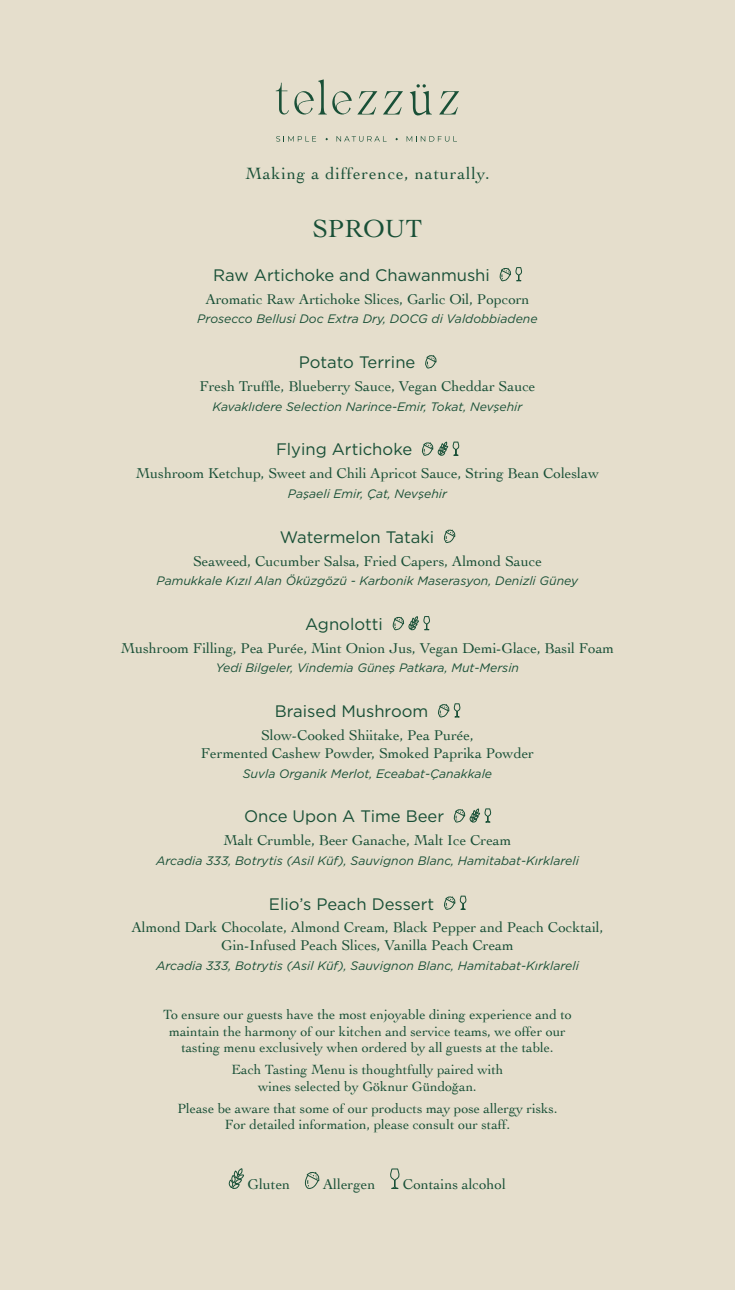
<style>
.page{position:relative;width:735px;height:1290px;background:#fff}
.page>*{position:absolute;margin:0;border:0;box-sizing:border-box;transform-origin:0 0}
.t1{font:26.07px "Cochin";color:#195037}
.t2{font:17.15px "Cochin";letter-spacing:.05em;color:#195037}
.t3{font:16.62px "Gotham";color:#195037}
.t4{font:14.88px/17.8px "Cochin";color:#195037;text-align:center}
.t5{font:14px/16.8px "Cochin";color:#195037;text-align:center}
.t6{font:italic 12.25px "Gotham";color:#195037}
</style>
<div class="page">
<div style="left:0;top:0;width:734px;height:1290px;background:#e5decc"></div>
<svg style="left:499px;top:267px;width:23px;height:15px"></svg>
<svg style="left:425px;top:355px;width:12px;height:14px"></svg>
<svg style="left:421px;top:441px;width:38px;height:15px"></svg>
<svg style="left:443px;top:529px;width:13px;height:14px"></svg>
<svg style="left:392px;top:616px;width:38px;height:15px"></svg>
<svg style="left:438px;top:703px;width:23px;height:15px"></svg>
<svg style="left:453px;top:808px;width:38px;height:15px"></svg>
<svg style="left:444px;top:895px;width:23px;height:15px"></svg>
<svg style="left:276px;top:136px;width:40px;height:6px"></svg>
<svg style="left:336px;top:136px;width:50px;height:6px"></svg>
<svg style="left:406px;top:136px;width:50px;height:6px"></svg>
<svg style="left:275px;top:79px;width:51px;height:36px"></svg>
<svg style="left:332px;top:91px;width:19px;height:23px"></svg>
<svg style="left:357px;top:91px;width:20px;height:23px"></svg>
<svg style="left:383px;top:91px;width:20px;height:23px"></svg>
<svg style="left:439px;top:91px;width:20px;height:23px"></svg>
<svg style="left:409px;top:84px;width:22px;height:32px"></svg>
<svg style="left:229px;top:1168px;width:15px;height:21px"></svg>
<svg style="left:304px;top:1172px;width:16px;height:17px"></svg>
<svg style="left:390px;top:1168px;width:10px;height:21px"></svg>
<p class="t2" style="left:245px;top:162px;width:245px">Making a difference, naturally.</p>
<h1 class="t1" style="left:312px;top:211px;width:111px">SPROUT</h1>
<p class="t3" style="left:213px;top:264px;width:278px">Raw Artichoke and Chawanmushi</p>
<p class="t4" style="left:205px;top:289px;width:325px">Aromatic Raw Artichoke Slices, Garlic Oil, Popcorn</p>
<p class="t6" style="left:197px;top:311px;width:341px">Prosecco Bellusi Doc Extra Dry, DOCG di Valdobbiadene</p>
<p class="t3" style="left:298px;top:352px;width:118px">Potato Terrine</p>
<p class="t4" style="left:199px;top:377px;width:337px">Fresh Truffle, Blueberry Sauce, Vegan Cheddar Sauce</p>
<p class="t6" style="left:212px;top:398px;width:311px">Kavaklıdere Selection Narince-Emir, Tokat, Nevşehir</p>
<p class="t3" style="left:276px;top:439px;width:138px">Flying Artichoke</p>
<p class="t4" style="left:136px;top:464px;width:464px">Mushroom Ketchup, Sweet and Chili Apricot Sauce, String Bean Coleslaw</p>
<p class="t6" style="left:288px;top:486px;width:160px">Paşaeli Emir, Çat, Nevşehir</p>
<p class="t3" style="left:280px;top:526px;width:156px">Watermelon Tataki</p>
<p class="t4" style="left:193px;top:551px;width:350px">Seaweed, Cucumber Salsa, Fried Capers, Almond Sauce</p>
<p class="t6" style="left:156px;top:573px;width:423px">Pamukkale Kızıl Alan Öküzgözü - Karbonik Maserasyon, Denizli Güney</p>
<p class="t3" style="left:305px;top:613px;width:79px">Agnolotti</p>
<p class="t4" style="left:121px;top:638px;width:494px">Mushroom Filling, Pea Purée, Mint Onion Jus, Vegan Demi-Glace, Basil Foam</p>
<p class="t6" style="left:216px;top:660px;width:304px">Yedi Bilgeler, Vindemia Güneş Patkara, Mut-Mersin</p>
<p class="t3" style="left:275px;top:701px;width:155px">Braised Mushroom</p>
<p class="t4" style="left:201px;top:725px;width:334px">Slow-Cooked Shiitake, Pea Purée,<br>Fermented Cashew Powder, Smoked Paprika Powder</p>
<p class="t6" style="left:243px;top:765px;width:251px">Suvla Organik Merlot, Eceabat-Çanakkale</p>
<p class="t3" style="left:244px;top:806px;width:201px">Once Upon A Time Beer</p>
<p class="t4" style="left:223px;top:831px;width:289px">Malt Crumble, Beer Ganache, Malt Ice Cream</p>
<p class="t6" style="left:156px;top:852px;width:424px">Arcadia 333, Botrytis (Asil Küf), Sauvignon Blanc, Hamitabat-Kırklareli</p>
<p class="t3" style="left:269px;top:893px;width:167px">Elio’s Peach Dessert</p>
<p class="t4" style="left:131px;top:918px;width:473px">Almond Dark Chocolate, Almond Cream, Black Pepper and Peach Cocktail,<br>Gin-Infused Peach Slices, Vanilla Peach Cream</p>
<p class="t6" style="left:156px;top:957px;width:424px">Arcadia 333, Botrytis (Asil Küf), Sauvignon Blanc, Hamitabat-Kırklareli</p>
<p class="t5" style="left:163px;top:1005px;width:410px">To ensure our guests have the most enjoyable dining experience and to maintain the harmony of our kitchen and service teams, we offer our tasting menu exclusively when ordered by all guests at the table.</p>
<p class="t5" style="left:231px;top:1060px;width:273px">Each Tasting Menu is thoughtfully paired with wines selected by Göknur Gündoğan.</p>
<p class="t5" style="left:177px;top:1099px;width:381px">Please be aware that some of our products may pose allergy risks.<br>For detailed information, please consult our staff.</p>
<p class="t4" style="left:247px;top:1174px;width:44px">Gluten</p>
<p class="t4" style="left:322px;top:1174px;width:54px">Allergen</p>
<p class="t4" style="left:403px;top:1174px;width:104px">Contains alcohol</p>
</div>
